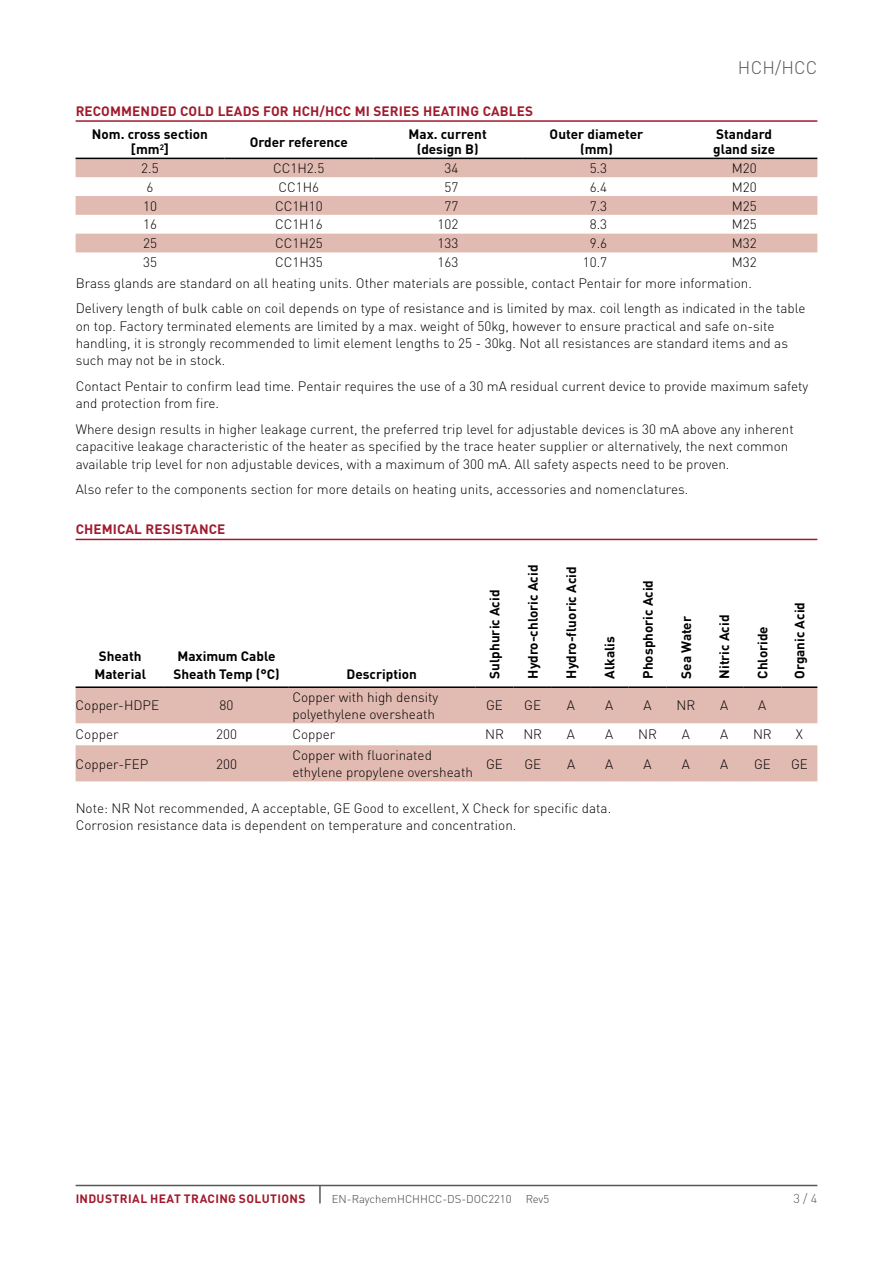
<style>
.page{position:relative;width:893px;height:1263px;background:#fff}
.page>*{position:absolute;margin:0;border:0;box-sizing:border-box;transform-origin:0 0}
.t1{font:300 18px "DIN Pro";letter-spacing:.01em;color:#58595b}
.t2{font:300 13.5px/17.2px "DIN Pro";color:#000}
.t3{font:700 13.5px/15px "DIN Pro";color:#000;text-align:center}
.t4{font:700 13.5px "DIN Pro";letter-spacing:.01em;color:#a21a2d}
.t5{font:300 12.75px "DIN Pro";color:#58595b}
.t6{font:700 12px "DIN Pro";letter-spacing:.03em;color:#a21a2d}
.t7{font:300 11.25px "DIN Pro";color:#414042}
</style>
<div class="page">
<hr style="left:76px;top:1185px;width:741px;height:1px;background:#58595b">
<svg style="left:319px;top:1186px;width:2px;height:17px"></svg>
<svg style="left:76px;top:159px;width:741px;height:93px;fill:#e1bab1"></svg>
<hr style="left:76px;top:158px;width:148px;height:1px;background:#000">
<hr style="left:224px;top:158px;width:149px;height:1px;background:#000">
<hr style="left:373px;top:158px;width:149px;height:1px;background:#000">
<hr style="left:522px;top:158px;width:149px;height:1px;background:#000">
<hr style="left:671px;top:158px;width:146px;height:1px;background:#000">
<hr style="left:76px;top:120px;width:741px;height:2px;background:#a21a2d">
<svg style="left:76px;top:688px;width:741px;height:93px;fill:#e1bab1"></svg>
<hr style="left:76px;top:686px;width:89px;height:2px;background:#000">
<hr style="left:165px;top:686px;width:123px;height:2px;background:#000">
<hr style="left:288px;top:686px;width:187px;height:2px;background:#000">
<hr style="left:475px;top:686px;width:39px;height:2px;background:#000">
<hr style="left:514px;top:686px;width:38px;height:2px;background:#000">
<hr style="left:552px;top:686px;width:38px;height:2px;background:#000">
<hr style="left:590px;top:686px;width:38px;height:2px;background:#000">
<hr style="left:628px;top:686px;width:39px;height:2px;background:#000">
<hr style="left:667px;top:686px;width:38px;height:2px;background:#000">
<hr style="left:705px;top:686px;width:38px;height:2px;background:#000">
<hr style="left:743px;top:686px;width:38px;height:2px;background:#000">
<hr style="left:781px;top:686px;width:36px;height:2px;background:#000">
<hr style="left:76px;top:539px;width:741px;height:1px;background:#a21a2d">
<h1 class="t1" style="left:738px;top:53px;width:81px">HCH/HCC</h1>
<p class="t4" style="left:76px;top:100px;width:19px">Recommended</p>
<p class="t4" style="left:180px;top:100px;width:10px">cold</p>
<p class="t4" style="left:218px;top:100px;width:10px">leads</p>
<p class="t4" style="left:263px;top:100px;width:119px">for HCH/HCC MI series</p>
<p class="t4" style="left:423px;top:100px;width:9px">heating</p>
<p class="t4" style="left:483px;top:100px;width:35px">cables</p>
<p class="t3" style="left:92px;top:125px;width:118px">Nom. cross section [mm<sup>2</sup>]</p>
<p class="t3" style="left:250px;top:133px;width:100px">Order reference</p>
<p class="t3" style="left:409px;top:125px;width:80px">Max. current (design B)</p>
<p class="t3" style="left:550px;top:125px;width:95px">Outer diameter (mm)</p>
<p class="t3" style="left:713px;top:125px;width:63px;text-align:left">Standard gland size</p>
<p class="t2" style="left:141px;top:158px;width:19px">2.5</p>
<p class="t2" style="left:273px;top:158px;width:53px">CC1H2.5</p>
<p class="t2" style="left:444px;top:158px;width:15px">34</p>
<p class="t2" style="left:590px;top:158px;width:19px">5.3</p>
<p class="t2" style="left:732px;top:158px;width:26px">M20</p>
<p class="t2" style="left:147px;top:177px;width:8px">6</p>
<p class="t2" style="left:279px;top:177px;width:42px">CC1H6</p>
<p class="t2" style="left:444px;top:177px;width:15px">57</p>
<p class="t2" style="left:590px;top:177px;width:19px">6.4</p>
<p class="t2" style="left:732px;top:177px;width:26px">M20</p>
<p class="t2" style="left:143px;top:196px;width:15px">10</p>
<p class="t2" style="left:275px;top:196px;width:49px">CC1H10</p>
<p class="t2" style="left:444px;top:196px;width:15px">77</p>
<p class="t2" style="left:590px;top:196px;width:19px">7.3</p>
<p class="t2" style="left:732px;top:196px;width:26px">M25</p>
<p class="t2" style="left:143px;top:215px;width:15px">16</p>
<p class="t2" style="left:275px;top:215px;width:49px">CC1H16</p>
<p class="t2" style="left:437px;top:215px;width:22px">102</p>
<p class="t2" style="left:590px;top:215px;width:19px">8.3</p>
<p class="t2" style="left:732px;top:215px;width:26px">M25</p>
<p class="t2" style="left:143px;top:233px;width:15px">25</p>
<p class="t2" style="left:275px;top:233px;width:49px">CC1H25</p>
<p class="t2" style="left:438px;top:233px;width:22px">133</p>
<p class="t2" style="left:590px;top:233px;width:19px">9.6</p>
<p class="t2" style="left:732px;top:233px;width:26px">M32</p>
<p class="t2" style="left:143px;top:252px;width:15px">35</p>
<p class="t2" style="left:275px;top:252px;width:49px">CC1H35</p>
<p class="t2" style="left:438px;top:252px;width:22px">163</p>
<p class="t2" style="left:583px;top:252px;width:26px">10.7</p>
<p class="t2" style="left:76px;top:250px;width:682px;line-height:21.1px;text-indent:656px">M32<br>Brass glands are standard on all heating units. Other materials are possible, contact Pentair for more information.</p>
<p class="t2" style="left:76px;top:299px;width:731px">Delivery length of bulk cable on coil depends on type of resistance and is limited by max. coil length as indicated in the table on top. Factory terminated elements are limited by a max. weight of 50kg, however to ensure practical and safe on-site handling, it is strongly recommended to limit element lengths to 25 - 30kg. Not all resistances are standard items and as such may not be in stock.</p>
<p class="t2" style="left:76px;top:376px;width:734px">Contact Pentair to confirm lead time. Pentair requires the use of a 30 mA residual current device to provide maximum safety and protection from fire.</p>
<p class="t2" style="left:76px;top:419px;width:720px">Where design results in higher leakage current, the preferred trip level for adjustable devices is 30 mA above any inherent capacitive leakage characteristic of the heater as specified by the trace heater supplier or alternatively, the next common available trip level for non adjustable devices, with a maximum of 300 mA. All safety aspects need to be proven.</p>
<p class="t2" style="left:76px;top:480px;width:614px">Also refer to the components section for more details on heating units, accessories and nomenclatures.</p>
<p class="t4" style="left:76px;top:518px;width:18px">Chemical</p>
<p class="t4" style="left:146px;top:518px;width:9px">resistance</p>
<p class="t3" style="left:94px;top:646px;width:53px;line-height:17.2px">Sheath<br>Material</p>
<p class="t3" style="left:173px;top:646px;width:108px;line-height:17.2px">Maximum Cable<br>Sheath Temp (°C)</p>
<p class="t3" style="left:347px;top:665px;width:72px">Description</p>
<p class="t3" style="left:486px;top:679px;width:90px;rotate:-90deg">Sulphuric Acid</p>
<p class="t3" style="left:524px;top:679px;width:115px;rotate:-90deg">Hydro-chloric Acid</p>
<p class="t3" style="left:562px;top:679px;width:114px;rotate:-90deg">Hydro-fluoric Acid</p>
<p class="t3" style="left:600px;top:679px;width:44px;rotate:-90deg">Alkalis</p>
<p class="t3" style="left:639px;top:679px;width:100px;rotate:-90deg">Phosphoric Acid</p>
<p class="t3" style="left:677px;top:679px;width:64px;rotate:-90deg">Sea Water</p>
<p class="t3" style="left:715px;top:679px;width:65px;rotate:-90deg">Nitric Acid</p>
<p class="t3" style="left:753px;top:679px;width:54px;rotate:-90deg">Chloride</p>
<p class="t3" style="left:791px;top:679px;width:78px;rotate:-90deg">Organic Acid</p>
<p class="t2" style="left:76px;top:696px;width:85px">Copper-HDPE</p>
<p class="t2" style="left:220px;top:696px;width:15px">80</p>
<p class="t2" style="left:292px;top:687px;width:147px">Copper with high density polyethylene oversheath</p>
<p class="t2" style="left:486px;top:696px;width:18px">GE</p>
<p class="t2" style="left:524px;top:696px;width:18px">GE</p>
<p class="t2" style="left:567px;top:696px;width:10px">A</p>
<p class="t2" style="left:605px;top:696px;width:10px">A</p>
<p class="t2" style="left:643px;top:696px;width:10px">A</p>
<p class="t2" style="left:676px;top:696px;width:20px">NR</p>
<p class="t2" style="left:720px;top:696px;width:10px">A</p>
<p class="t2" style="left:758px;top:696px;width:10px">A</p>
<p class="t2" style="left:76px;top:725px;width:44px">Copper</p>
<p class="t2" style="left:216px;top:725px;width:22px">200</p>
<p class="t2" style="left:292px;top:725px;width:44px">Copper</p>
<p class="t2" style="left:485px;top:725px;width:20px">NR</p>
<p class="t2" style="left:523px;top:725px;width:20px">NR</p>
<p class="t2" style="left:567px;top:725px;width:10px">A</p>
<p class="t2" style="left:605px;top:725px;width:10px">A</p>
<p class="t2" style="left:638px;top:725px;width:20px">NR</p>
<p class="t2" style="left:682px;top:725px;width:10px">A</p>
<p class="t2" style="left:720px;top:725px;width:10px">A</p>
<p class="t2" style="left:753px;top:725px;width:20px">NR</p>
<p class="t2" style="left:796px;top:725px;width:9px">X</p>
<p class="t2" style="left:76px;top:754px;width:74px">Copper-FEP</p>
<p class="t2" style="left:216px;top:754px;width:22px">200</p>
<p class="t2" style="left:293px;top:745px;width:182px">Copper with fluorinated ethylene propylene oversheath</p>
<p class="t2" style="left:486px;top:754px;width:18px">GE</p>
<p class="t2" style="left:524px;top:754px;width:18px">GE</p>
<p class="t2" style="left:567px;top:754px;width:10px">A</p>
<p class="t2" style="left:605px;top:754px;width:10px">A</p>
<p class="t2" style="left:643px;top:754px;width:10px">A</p>
<p class="t2" style="left:682px;top:754px;width:10px">A</p>
<p class="t2" style="left:720px;top:754px;width:10px">A</p>
<p class="t2" style="left:754px;top:754px;width:18px">GE</p>
<p class="t2" style="left:791px;top:754px;width:18px">GE</p>
<p class="t2" style="left:76px;top:798px;width:537px">Note: NR Not recommended, A acceptable, GE Good to excellent, X Check for specific data.<br>Corrosion resistance data is dependent on temperature and concentration.</p>
<p class="t6" style="left:76px;top:1188px;width:231px">INDUSTRIAL HEAT TRACING SOLUTIONS</p>
<p class="t7" style="left:332px;top:1190px;width:181px">EN-RaychemHCHHCC-DS-DOC2210</p>
<p class="t7" style="left:526px;top:1190px;width:25px">Rev5</p>
<p class="t5" style="left:793px;top:1189px;width:25px">3 / 4</p>
</div>
